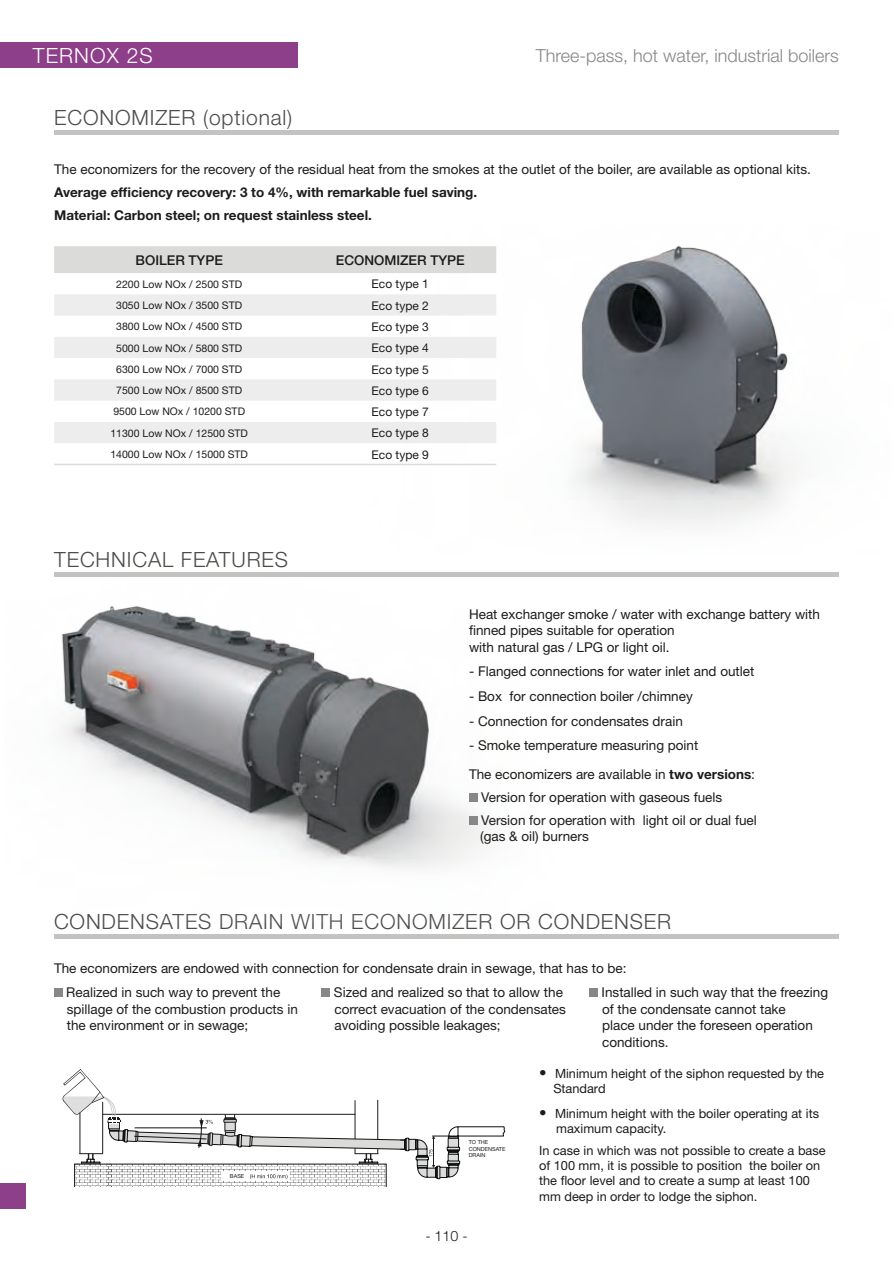
<style>
.page{position:relative;width:893px;height:1263px;background:#fff}
.page>*{position:absolute;margin:0;border:0;box-sizing:border-box;transform-origin:0 0}
.t1{font:300 21px "Helvetica Neue";letter-spacing:.04em;color:#4b4b4a}
.t2{font:300 21px "Helvetica Neue";letter-spacing:.05em;color:#fff}
.t3{font:300 18px "Helvetica Neue";color:#878787}
.t4{font:300 14.25px "Helvetica Neue";color:#1c1c1b}
.t5{font:13.5px/16.5px "Helvetica Neue";color:#1c1c1b}
.t6{font:700 13.5px/22.5px "Helvetica Neue";color:#1c1c1b}
.t7{font:500 13.5px "Helvetica Neue";color:#1c1c1b}
.t8{font:12.75px/15.3px "Helvetica Neue";color:#1c1c1b}
.t9{font:12px "Helvetica Neue";color:#1c1c1b}
.t10{font:10.5px "Helvetica Neue";color:#1c1c1b}
.t11{font:5.55px/6.6px "Helvetica Neue";color:#1c1c1b}
.s1{font-weight:700}
.s2{font-size:15px}
</style>
<div class="page">
<hr style="left:54px;top:131px;width:785px;height:4px;background:#c3c3c2">
<div style="left:0;top:42px;width:298px;height:26px;background:#8e3f8a"></div>
<svg style="left:63px;top:1069px;width:442px;height:117px"></svg>
<hr style="left:54px;top:935px;width:785px;height:4px;background:#c3c3c2">
<div style="left:54px;top:988px;width:9px;height:9px;background:#878787"></div>
<div style="left:322px;top:988px;width:8px;height:9px;background:#878787"></div>
<div style="left:589px;top:988px;width:9px;height:9px;background:#878787"></div>
<img style="left:61px;top:606px;width:426px;height:262px">
<img style="left:327px;top:245px;width:469px;height:280px">
<div style="left:54px;top:246px;width:442px;height:27px;background:#dbdbda"></div>
<svg style="left:54px;top:294px;width:442px;height:149px;fill:#ededee"></svg>
<hr style="left:54px;top:464px;width:250px;height:1px;background:#dbdbda">
<hr style="left:304px;top:464px;width:192px;height:1px;background:#dbdbda">
<hr style="left:54px;top:573px;width:785px;height:4px;background:#c3c3c2">
<div style="left:469px;top:793px;width:8px;height:9px;background:#878787"></div>
<div style="left:469px;top:816px;width:8px;height:8px;background:#878787"></div>
<div style="left:0;top:1183px;width:26px;height:26px;background:#8e3f8a"></div>
<h1 class="t2" style="left:33px;top:43px;width:121px">TERNOX 2S</h1>
<h2 class="t3" style="left:536px;top:45px;width:305px">Three-pass, hot water, industrial boilers</h2>
<h1 class="t1" style="left:54px;top:105px;width:240px">ECONOMIZER (optional)</h1>
<p class="t5" style="left:54px;top:161px;width:758px">The economizers for the recovery of the residual heat from the smokes at the outlet of the boiler, are available as optional kits.</p>
<p class="t6" style="left:54px;top:181px;width:425px">Average efficiency recovery: 3 to 4%, with remarkable fuel saving.<br>Material: Carbon steel; on request stainless steel.</p>
<p class="t7" style="left:136px;top:252px;width:89px">BOILER TYPE</p>
<p class="t7" style="left:336px;top:252px;width:130px">ECONOMIZER TYPE</p>
<p class="t10" style="left:116px;top:278px;width:127px">2200 Low NOx / 2500 STD</p>
<p class="t9" style="left:372px;top:277px;width:59px">Eco type 1</p>
<p class="t10" style="left:116px;top:299px;width:127px">3050 Low NOx / 3500 STD</p>
<p class="t9" style="left:372px;top:298px;width:59px">Eco type 2</p>
<p class="t10" style="left:116px;top:320px;width:127px">3800 Low NOx / 4500 STD</p>
<p class="t9" style="left:372px;top:320px;width:59px">Eco type 3</p>
<p class="t10" style="left:116px;top:342px;width:127px">5000 Low NOx / 5800 STD</p>
<p class="t9" style="left:372px;top:341px;width:59px">Eco type 4</p>
<p class="t10" style="left:116px;top:363px;width:127px">6300 Low NOx / 7000 STD</p>
<p class="t9" style="left:372px;top:362px;width:59px">Eco type 5</p>
<p class="t10" style="left:116px;top:384px;width:127px">7500 Low NOx / 8500 STD</p>
<p class="t9" style="left:372px;top:383px;width:59px">Eco type 6</p>
<p class="t10" style="left:113px;top:405px;width:133px">9500 Low NOx / 10200 STD</p>
<p class="t9" style="left:372px;top:405px;width:59px">Eco type 7</p>
<p class="t10" style="left:110px;top:427px;width:139px">11300 Low NOx / 12500 STD</p>
<p class="t9" style="left:372px;top:426px;width:59px">Eco type 8</p>
<p class="t10" style="left:110px;top:448px;width:139px">14000 Low NOx / 15000 STD</p>
<p class="t9" style="left:372px;top:447px;width:59px">Eco type 9</p>
<h1 class="t1" style="left:54px;top:547px;width:235px">TECHNICAL FEATURES</h1>
<p class="t5" style="left:469px;top:606px;width:353px">Heat exchanger smoke / water with exchange battery with finned pipes suitable for operation<br>with natural gas / LPG or light oil.</p>
<p class="t5" style="left:469px;top:663px;width:287px">- Flanged connections for water inlet and outlet</p>
<p class="t5" style="left:469px;top:688px;width:225px">- Box for connection boiler /chimney</p>
<p class="t5" style="left:469px;top:712px;width:215px">- Connection for condensates drain</p>
<p class="t5" style="left:469px;top:731px;width:288px;line-height:29px">- Smoke temperature measuring point<br>The economizers are available in <span class="s1">two versions</span>:</p>
<p class="t5" style="left:481px;top:785px;width:277px;line-height:22.6px">Version for operation with gaseous fuels<br>Version for operation with light oil or dual fuel</p>
<p class="t5" style="left:480px;top:827px;width:110px">(gas &amp; oil) burners</p>
<h1 class="t1" style="left:54px;top:909px;width:619px">CONDENSATES DRAIN WITH ECONOMIZER OR CONDENSER</h1>
<p class="t5" style="left:54px;top:959px;width:574px">The economizers are endowed with connection for condensate drain in sewage, that has to be:</p>
<p class="t5" style="left:66px;top:984px;width:233px">Realized in such way to prevent the spillage of the combustion products in the environment or in sewage;</p>
<p class="t5" style="left:334px;top:984px;width:234px">Sized and realized so that to allow the correct evacuation of the condensates avoiding possible leakages;</p>
<p class="t5" style="left:602px;top:984px;width:228px">Installed in such way that the freezing of the condensate cannot take<br>place under the foreseen operation conditions.</p>
<p class="t11" style="left:230px;top:1173px;width:16px">BASE</p>
<p class="t11" style="left:469px;top:1139px;width:38px">TO THE<br>CONDENSATE<br>DRAIN</p>
<p class="t4" style="left:425px;top:1228px;width:44px">- 110 -</p>
<p class="t8" style="left:553px;top:1066px;width:272px;text-indent:-14px"><span class="s2">•</span> Minimum height of the siphon requested by the<br>Standard</p>
<p class="t8" style="left:556px;top:1105px;width:264px;text-indent:-17px"><span class="s2">•</span> Minimum height with the boiler operating at its maximum capacity.</p>
<p class="t8" style="left:539px;top:1142px;width:288px">In case in which was not possible to create a base of 100 mm, it is possible to position the boiler on the floor level and to create a sump at least 100 mm deep in order to lodge the siphon.</p>
</div>
